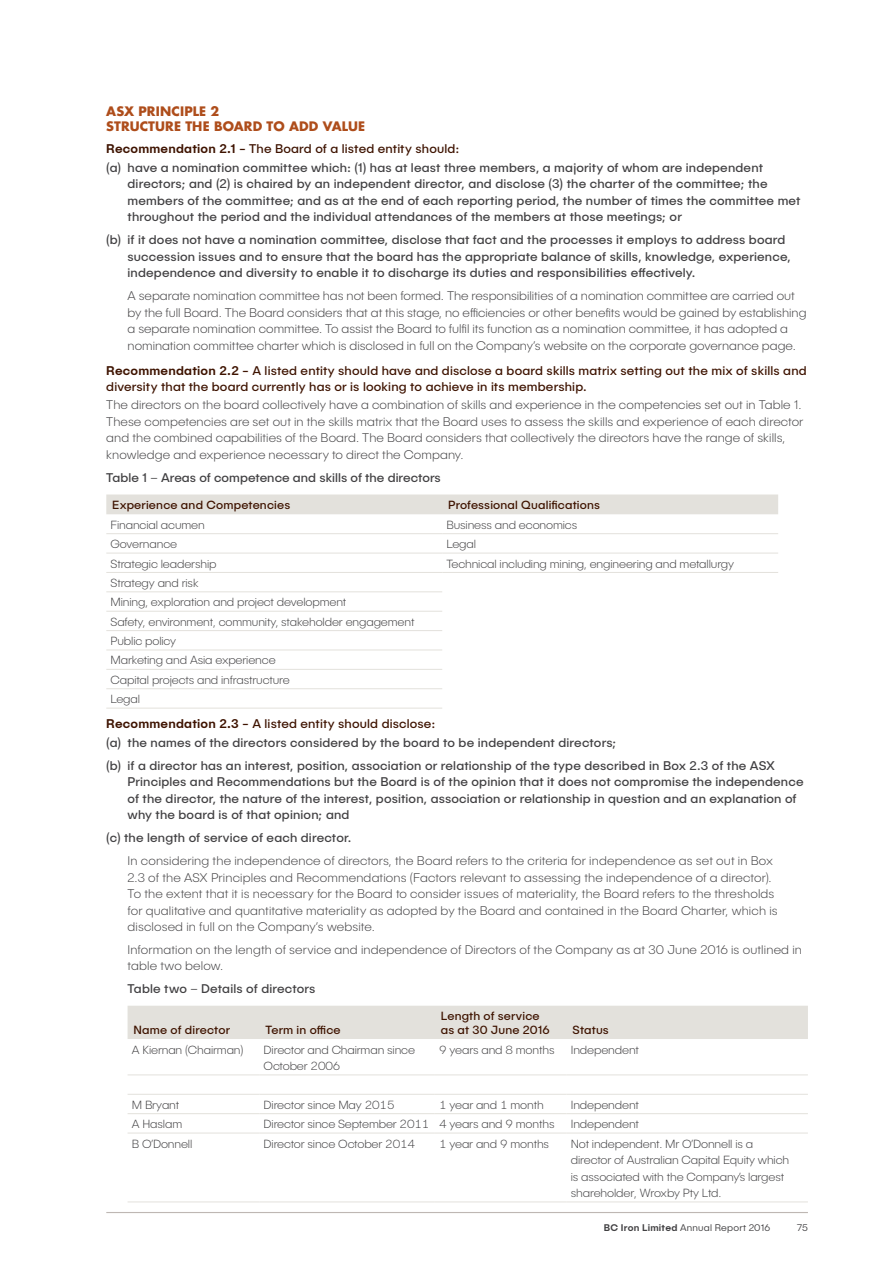
<style>
.page{position:relative;width:893px;height:1263px;background:#fff}
.page>*{position:absolute;margin:0;border:0;box-sizing:border-box;transform-origin:0 0}
.t1{font:200 12.75px/16.5px "Publica Sans";letter-spacing:.005em;color:#414042}
.t2{font:12.75px/16.5px "Publica Sans";letter-spacing:.015em;color:#414042}
.t3{font:12.75px/15.3px "Publica Sans";letter-spacing:.015em;color:#3e1300}
.t4{font:700 12.75px/15px "Futura";letter-spacing:.01em;color:#ae4d1b}
.t5{font:200 12px/19.4px "Publica Sans";letter-spacing:-.01em;color:#414042}
.t6{font:12px/13.5px "Publica Sans";letter-spacing:.015em;color:#3e1300}
.t7{font:300 9.75px "Publica Sans";letter-spacing:.02em;color:#414042}
.s1{font-weight:500;color:#3e1300}
.s2{color:#3e1300}
.s3{font-weight:500}
</style>
<div class="page">
<div style="left:106px;top:494px;width:672px;height:20px;background:#e3e1dc"></div>
<hr style="left:106px;top:533px;width:336px;height:1px;background:#e3e1dc">
<hr style="left:442px;top:533px;width:336px;height:1px;background:#e3e1dc">
<hr style="left:106px;top:553px;width:336px;height:1px;background:#e3e1dc">
<hr style="left:106px;top:572px;width:336px;height:1px;background:#e3e1dc">
<hr style="left:106px;top:592px;width:336px;height:1px;background:#e3e1dc">
<hr style="left:106px;top:611px;width:336px;height:1px;background:#e3e1dc">
<hr style="left:106px;top:630px;width:336px;height:1px;background:#e3e1dc">
<hr style="left:106px;top:650px;width:336px;height:1px;background:#e3e1dc">
<hr style="left:106px;top:669px;width:336px;height:1px;background:#e3e1dc">
<hr style="left:106px;top:688px;width:336px;height:1px;background:#e3e1dc">
<hr style="left:106px;top:708px;width:336px;height:1px;background:#e3e1dc">
<hr style="left:442px;top:553px;width:336px;height:1px;background:#e3e1dc">
<hr style="left:442px;top:572px;width:336px;height:1px;background:#e3e1dc">
<div style="left:128px;top:1006px;width:680px;height:33px;background:#e3e1dc"></div>
<hr style="left:128px;top:1075px;width:131px;height:1px;background:#e3e1dc">
<hr style="left:259px;top:1075px;width:176px;height:1px;background:#e3e1dc">
<hr style="left:435px;top:1075px;width:132px;height:1px;background:#e3e1dc">
<hr style="left:567px;top:1075px;width:241px;height:1px;background:#e3e1dc">
<hr style="left:128px;top:1094px;width:131px;height:1px;background:#e3e1dc">
<hr style="left:259px;top:1094px;width:176px;height:1px;background:#e3e1dc">
<hr style="left:435px;top:1094px;width:132px;height:1px;background:#e3e1dc">
<hr style="left:567px;top:1094px;width:241px;height:1px;background:#e3e1dc">
<hr style="left:128px;top:1113px;width:131px;height:1px;background:#e3e1dc">
<hr style="left:259px;top:1113px;width:176px;height:1px;background:#e3e1dc">
<hr style="left:435px;top:1113px;width:132px;height:1px;background:#e3e1dc">
<hr style="left:567px;top:1113px;width:241px;height:1px;background:#e3e1dc">
<hr style="left:128px;top:1133px;width:131px;height:1px;background:#e3e1dc">
<hr style="left:259px;top:1133px;width:176px;height:1px;background:#e3e1dc">
<hr style="left:435px;top:1133px;width:132px;height:1px;background:#e3e1dc">
<hr style="left:567px;top:1133px;width:241px;height:1px;background:#e3e1dc">
<hr style="left:128px;top:1202px;width:131px;height:1px;background:#e3e1dc">
<hr style="left:259px;top:1202px;width:176px;height:1px;background:#e3e1dc">
<hr style="left:435px;top:1202px;width:132px;height:1px;background:#e3e1dc">
<hr style="left:567px;top:1202px;width:241px;height:1px;background:#e3e1dc">
<hr style="left:106px;top:1212px;width:702px;height:1px;background:#beb7b3">
<p class="t4" style="left:106px;top:104px;width:260px">ASX PRINCIPLE 2<br>STRUCTURE THE BOARD TO ADD VALUE</p>
<p class="t2" style="left:106px;top:139px;width:658px;line-height:18.6px"><span class="s1">Recommendation 2.1 -</span> <span class="s2">The Board of a listed entity should:<br></span>(a) have a nomination committee which: (1) has at least three members, a majority of whom are independent</p>
<p class="t2" style="left:128px;top:175px;width:674px">directors; and (2) is chaired by an independent director, and disclose (3) the charter of the committee; the members of the committee; and as at the end of each reporting period, the number of times the committee met throughout the period and the individual attendances of the members at those meetings; or</p>
<p class="t2" style="left:128px;top:231px;width:665px;text-indent:-21px">(b) if it does not have a nomination committee, disclose that fact and the processes it employs to address board succession issues and to ensure that the board has the appropriate balance of skills, knowledge, experience, independence and diversity to enable it to discharge its duties and responsibilities effectively.</p>
<p class="t1" style="left:128px;top:287px;width:680px">A separate nomination committee has not been formed. The responsibilities of a nomination committee are carried out by the full Board. The Board considers that at this stage, no efficiencies or other benefits would be gained by establishing a separate nomination committee. To assist the Board to fulfil its function as a nomination committee, it has adopted a nomination committee charter which is disclosed in full on the Company’s website on the corporate governance page.</p>
<p class="t3" style="left:106px;top:363px;width:702px"><span class="s3">Recommendation 2.2 -</span> A listed entity should have and disclose a board skills matrix setting out the mix of skills and diversity that the board currently has or is looking to achieve in its membership.</p>
<p class="t1" style="left:106px;top:396px;width:699px">The directors on the board collectively have a combination of skills and experience in the competencies set out in Table 1.<br>These competencies are set out in the skills matrix that the Board uses to assess the skills and experience of each director and the combined capabilities of the Board. The Board considers that collectively the directors have the range of skills, knowledge and experience necessary to direct the Company.</p>
<p class="t2" style="left:106px;top:469px;width:336px">Table 1 – Areas of competence and skills of the directors</p>
<p class="t6" style="left:112px;top:498px;width:179px">Experience and Competencies</p>
<p class="t6" style="left:448px;top:498px;width:153px">Professional Qualifications</p>
<p class="t5" style="left:111px;top:515px;width:96px">Financial acumen</p>
<p class="t5" style="left:446px;top:515px;width:132px">Business and economics</p>
<p class="t5" style="left:111px;top:534px;width:68px">Governance</p>
<p class="t5" style="left:446px;top:534px;width:31px">Legal</p>
<p class="t5" style="left:111px;top:553px;width:107px">Strategic leadership</p>
<p class="t5" style="left:446px;top:553px;width:289px">Technical including mining, engineering and metallurgy</p>
<p class="t5" style="left:111px;top:573px;width:305px">Strategy and risk<br>Mining, exploration and project development<br>Safety, environment, community, stakeholder engagement<br>Public policy<br>Marketing and Asia experience<br>Capital projects and infrastructure<br>Legal</p>
<p class="t2" style="left:106px;top:714px;width:512px;line-height:18.6px"><span class="s1">Recommendation 2.3 -</span> <span class="s2">A listed entity should disclose:<br></span>(a) the names of the directors considered by the board to be independent directors;</p>
<p class="t2" style="left:128px;top:757px;width:677px;text-indent:-21px">(b) if a director has an interest, position, association or relationship of the type described in Box 2.3 of the ASX Principles and Recommendations but the Board is of the opinion that it does not compromise the independence of the director, the nature of the interest, position, association or relationship in question and an explanation of why the board is of that opinion; and</p>
<p class="t2" style="left:106px;top:829px;width:247px">(c) the length of service of each director.</p>
<p class="t1" style="left:128px;top:852px;width:652px">In considering the independence of directors, the Board refers to the criteria for independence as set out in Box 2.3 of the ASX Principles and Recommendations (Factors relevant to assessing the independence of a director).<br>To the extent that it is necessary for the Board to consider issues of materiality, the Board refers to the thresholds for qualitative and quantitative materiality as adopted by the Board and contained in the Board Charter, which is disclosed in full on the Company’s website.</p>
<p class="t1" style="left:128px;top:941px;width:676px">Information on the length of service and independence of Directors of the Company as at 30 June 2016 is outlined in table two below.</p>
<p class="t2" style="left:128px;top:980px;width:189px">Table two – Details of directors</p>
<p class="t6" style="left:134px;top:1023px;width:98px">Name of director</p>
<p class="t6" style="left:265px;top:1023px;width:77px">Term in office</p>
<p class="t6" style="left:441px;top:1009px;width:110px">Length of service as at 30 June 2016</p>
<p class="t6" style="left:573px;top:1023px;width:38px">Status</p>
<p class="t5" style="left:132px;top:1039px;width:113px">A Kiernan (Chairman)</p>
<p class="t5" style="left:264px;top:1041px;width:153px;line-height:16.5px">Director and Chairman since<br>October 2006</p>
<p class="t5" style="left:439px;top:1039px;width:117px">9 years and 8 months</p>
<p class="t5" style="left:571px;top:1039px;width:70px">Independent</p>
<p class="t5" style="left:132px;top:1095px;width:49px">M Bryant</p>
<p class="t5" style="left:264px;top:1095px;width:132px">Director since May 2015</p>
<p class="t5" style="left:439px;top:1095px;width:106px">1 year and 1 month</p>
<p class="t5" style="left:571px;top:1095px;width:70px">Independent</p>
<p class="t5" style="left:132px;top:1114px;width:52px">A Haslam</p>
<p class="t5" style="left:264px;top:1114px;width:292px">Director since September 2011 4 years and 9 months</p>
<p class="t5" style="left:571px;top:1114px;width:70px">Independent</p>
<p class="t5" style="left:132px;top:1133px;width:62px">B O’Donnell</p>
<p class="t5" style="left:264px;top:1133px;width:153px">Director since October 2014</p>
<p class="t5" style="left:439px;top:1133px;width:112px">1 year and 9 months</p>
<p class="t5" style="left:571px;top:1135px;width:220px;line-height:16.5px">Not independent. Mr O’Donnell is a director of Australian Capital Equity which is associated with the Company’s largest shareholder, Wroxby Pty Ltd.</p>
<p class="t7" style="left:604px;top:1221px;width:168px"><span class="s3">BC Iron Limited</span> Annual Report 2016</p>
<p class="t7" style="left:797px;top:1221px;width:13px">75</p>
</div>
